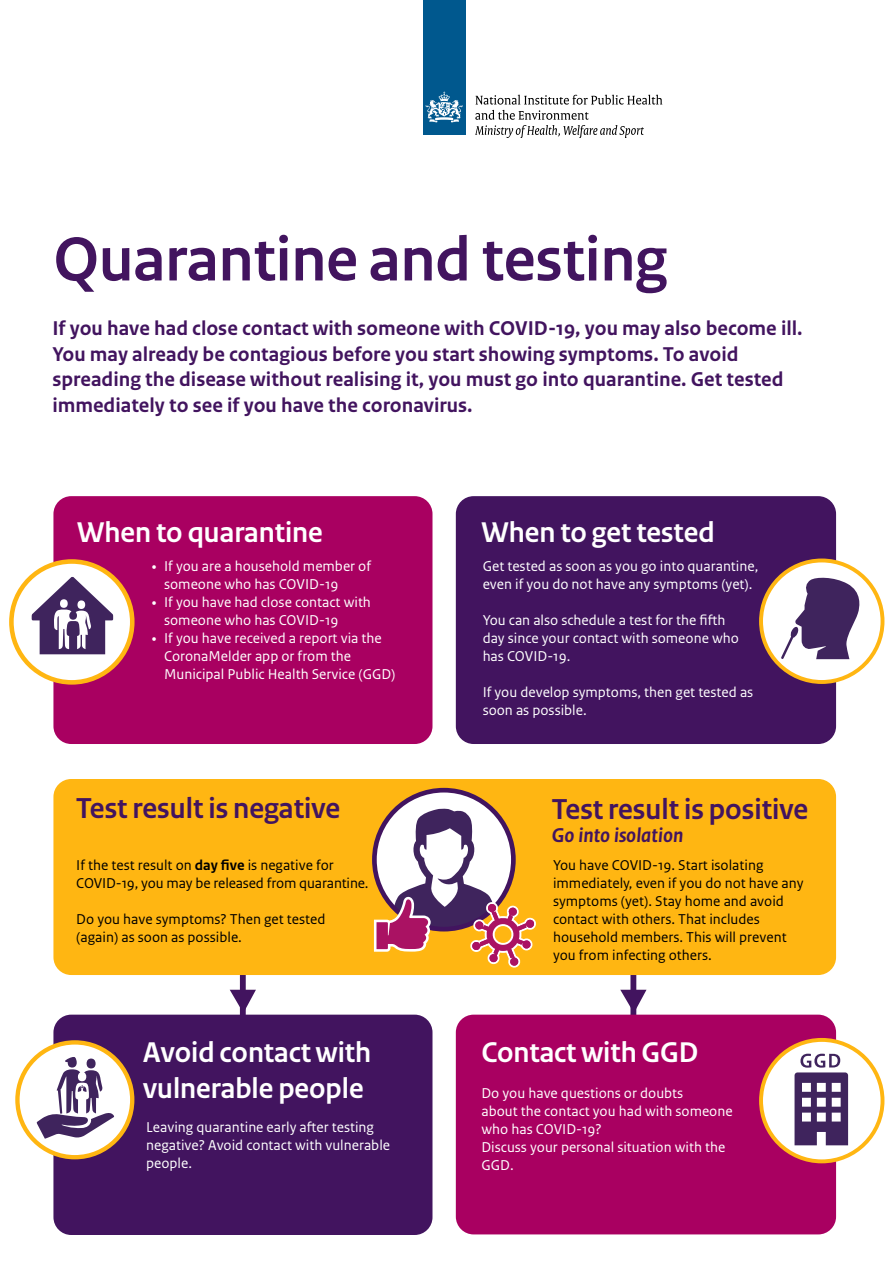
<style>
.page{position:relative;width:893px;height:1263px;background:#fff}
.page>*{position:absolute;margin:0;border:0;box-sizing:border-box;transform-origin:0 0}
.DT_RIVM_H1_Hoofdstuk{font:700 65.25px "Rijksoverheid Sans Heading";color:#42145f}
.DT_RIVM_H2_Paragraaf{font:700 30.3px "Rijksoverheid Sans Heading";color:#42145f}
.DT_RIVM_H2_Paragraaf-2{font:700 30px/36px "Rijksoverheid Sans Heading";color:#fff}
.DT_RIVM_P_Inleiding{font:700 21px/25.7px "Rijksoverheid Sans Text";color:#42145f}
.DT_RIVM_H3_Subkop{font:italic 700 21px "Rijksoverheid Sans Text";color:#42145f}
.DT_RIVM_P_Broodtekst{font:15px/18px "Rijksoverheid Sans Text";color:#fff}
.DT_RIVM_P_Broodtekst-2{font:15px/18px "Rijksoverheid Sans Text";color:#000}
.s1{font-family:"Rijksoverheid Serif"}
.s2{font-weight:700}
</style>
<div class="page">
<div style="left:240px;top:835px;width:6px;height:249px;background:#42145f"></div>
<svg style="left:230px;top:990px;width:26px;height:23px"></svg>
<div style="left:630px;top:835px;width:6px;height:249px;background:#42145f"></div>
<svg style="left:620px;top:990px;width:26px;height:23px"></svg>
<div style="left:53px;top:779px;width:783px;height:196px;background:#ffb612;border-radius:18px"></div>
<div style="left:53px;top:1015px;width:379px;height:220px;background:#42145f;border-radius:18px"></div>
<div style="left:456px;top:1015px;width:380px;height:219px;background:#a90061;border-radius:18px"></div>
<div style="left:456px;top:496px;width:380px;height:248px;background:#42145f;border-radius:18px"></div>
<div style="left:53px;top:496px;width:379px;height:248px;background:#a90061;border-radius:18px"></div>
<div style="left:761px;top:560px;width:121px;height:122px;background:#fff;border-radius:50%"></div>
<svg style="left:781px;top:578px;width:78px;height:81px"></svg>
<div style="left:759px;top:558px;width:125px;height:126px;border:4px solid #ffb612;border-radius:50%"></div>
<svg style="left:11px;top:561px;width:121px;height:121px;fill:#fff"></svg>
<svg style="left:31px;top:577px;width:82px;height:77px;background:#9889a7"></svg>
<div style="left:9px;top:559px;width:126px;height:126px;border:5px solid #ffb612;border-radius:50%"></div>
<svg style="left:374px;top:790px;width:139px;height:139px"></svg>
<div style="left:761px;top:1040px;width:121px;height:121px;background:#fff;border-radius:50%"></div>
<svg style="left:794px;top:1054px;width:54px;height:91px"></svg>
<div style="left:759px;top:1038px;width:125px;height:125px;border:4px solid #ffb612;border-radius:50%"></div>
<svg style="left:17px;top:1042px;width:115px;height:115px;fill:#fff"></svg>
<svg style="left:36px;top:1057px;width:78px;height:82px"></svg>
<div style="left:15px;top:1040px;width:119px;height:119px;border:4px solid #ffb612;border-radius:50%"></div>
<svg style="left:374px;top:808px;width:162px;height:159px"></svg>
<div style="left:423px;top:0;width:43px;height:135px;background:#00588e"></div>
<svg style="left:426px;top:92px;width:37px;height:31px"></svg>
<svg style="left:475px;top:95px;width:187px;height:43px"></svg>
<h1 class="DT_RIVM_H1_Hoofdstuk" style="left:53px;top:222px;width:615px">Quarantine and testing</h1>
<p class="DT_RIVM_P_Inleiding" style="left:52px;top:316px;width:752px">If you have had close contact with someone with COVID-19, you may also become ill.<br>You may already be contagious before you start showing symptoms. To avoid spreading the disease without realising it, you must go into quarantine. Get tested immediately to see if you have the coronavirus.</p>
<h2 class="DT_RIVM_H2_Paragraaf-2" style="left:77px;top:515px;width:247px">When to quarantine</h2>
<p class="DT_RIVM_P_Broodtekst" style="left:164px;top:558px;width:208px;text-indent:-13px"><span class="s1">•</span> If you are a household member of someone who has COVID-19</p>
<p class="DT_RIVM_P_Broodtekst" style="left:164px;top:594px;width:208px;text-indent:-13px"><span class="s1">•</span> If you have had close contact with someone who has COVID-19</p>
<p class="DT_RIVM_P_Broodtekst" style="left:164px;top:630px;width:233px;text-indent:-13px"><span class="s1">•</span> If you have received a report via the<br>CoronaMelder app or from the<br>Municipal Public Health Service (GGD)</p>
<h2 class="DT_RIVM_H2_Paragraaf" style="left:76px;top:791px;width:265px">Test result is negative</h2>
<p class="DT_RIVM_P_Broodtekst-2" style="left:76px;top:856px;width:294px">If the test result on <span class="s2">day five</span> is negative for<br>COVID-19, you may be released from quarantine.</p>
<p class="DT_RIVM_P_Broodtekst-2" style="left:76px;top:910px;width:251px">Do you have symptoms? Then get tested (again) as soon as possible.</p>
<h2 class="DT_RIVM_H2_Paragraaf-2" style="left:143px;top:1035px;width:229px">Avoid contact with vulnerable people</h2>
<p class="DT_RIVM_P_Broodtekst" style="left:146px;top:1119px;width:245px">Leaving quarantine early after testing negative? Avoid contact with vulnerable people.</p>
<h2 class="DT_RIVM_H2_Paragraaf-2" style="left:481px;top:515px;width:235px">When to get tested</h2>
<p class="DT_RIVM_P_Broodtekst" style="left:483px;top:558px;width:277px">Get tested as soon as you go into quarantine, even if you do not have any symptoms (yet).</p>
<p class="DT_RIVM_P_Broodtekst" style="left:483px;top:612px;width:258px">You can also schedule a test for the fifth day since your contact with someone who has COVID-19.</p>
<p class="DT_RIVM_P_Broodtekst" style="left:483px;top:684px;width:272px">If you develop symptoms, then get tested as soon as possible.</p>
<h2 class="DT_RIVM_H2_Paragraaf" style="left:552px;top:792px;width:258px">Test result is positive</h2>
<p class="DT_RIVM_H3_Subkop" style="left:552px;top:823px;width:133px">Go into isolation</p>
<p class="DT_RIVM_P_Broodtekst-2" style="left:553px;top:856px;width:252px">You have COVID-19. Start isolating immediately, even if you do not have any symptoms (yet). Stay home and avoid contact with others. That includes household members. This will prevent you from infecting others.</p>
<h2 class="DT_RIVM_H2_Paragraaf-2" style="left:481px;top:1035px;width:218px">Contact with GGD</h2>
<p class="DT_RIVM_P_Broodtekst" style="left:481px;top:1084px;width:253px">Do you have questions or doubts<br>about the contact you had with someone who has COVID-19?<br>Discuss your personal situation with the<br>GGD.</p>
</div>
